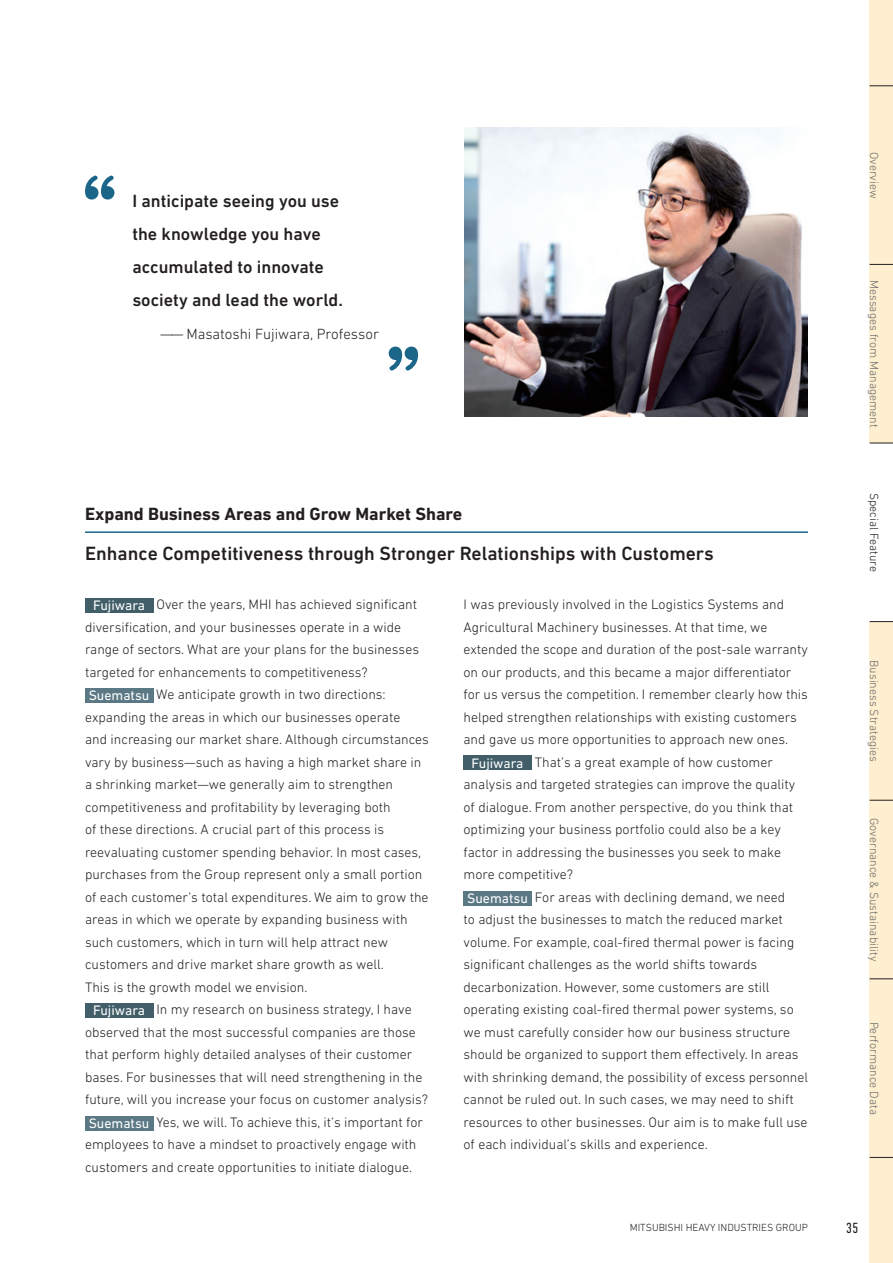
<style>
.page{position:relative;width:893px;height:1263px;background:#fff}
.page>*{position:absolute;margin:0;border:0;box-sizing:border-box;transform-origin:0 0}
.t1{font:500 19.5px "DIN Next LT Pro";color:#231f20}
.t2{font:500 18px/33px "DIN Next LT Pro";color:#231f20}
.t3{font:700 18px "DIN Next LT Pro";color:#231f20}
.t4{font:300 15px "DIN Next LT Pro";color:#231f20}
.t5{font:condensed 15px "DIN Next LT Pro";color:#231f20}
.t6{font:300 13.95px "DIN Next LT Pro";color:#231f20}
.t7{font:300 12px "DIN Next LT Pro";color:#6c6d70}
.t8{font:300 12px "DIN Next LT Pro";color:#231f20}
.t9{font:300 10.5px "DIN Next LT Pro";color:#231f20}
.s1{font-weight:400;color:#fff}
</style>
<div class="page">
<hr style="left:85px;top:531px;width:723px;height:2px;background:#1a6588">
<div style="left:85px;top:598px;width:68px;height:15px;background:#425f69"></div>
<div style="left:85px;top:688px;width:68px;height:15px;background:#5b7885"></div>
<div style="left:85px;top:1003px;width:68px;height:15px;background:#425f69"></div>
<div style="left:85px;top:1116px;width:68px;height:14px;background:#5b7885"></div>
<div style="left:463px;top:755px;width:68px;height:15px;background:#425f69"></div>
<div style="left:463px;top:891px;width:68px;height:14px;background:#5b7885"></div>
<svg style="left:85px;top:176px;width:29px;height:24px"></svg>
<svg style="left:389px;top:347px;width:29px;height:23px"></svg>
<img style="left:464px;top:127px;width:344px;height:289px">
<div style="left:870px;top:0;width:23px;height:1263px;background:#feefd0"></div>
<div style="left:870px;top:443px;width:23px;height:178px;background:#fff"></div>
<svg style="left:870px;top:86px;width:23px;height:1px"></svg>
<svg style="left:870px;top:1157px;width:23px;height:1px"></svg>
<svg style="left:870px;top:800px;width:23px;height:1px"></svg>
<svg style="left:870px;top:621px;width:23px;height:1px"></svg>
<svg style="left:870px;top:978px;width:23px;height:1px"></svg>
<svg style="left:870px;top:443px;width:23px;height:1px"></svg>
<svg style="left:870px;top:264px;width:23px;height:1px"></svg>
<p class="t2" style="left:132px;top:184px;width:212px">I anticipate seeing you use the knowledge you have accumulated to innovate society and lead the world.</p>
<p class="t4" style="left:160px;top:325px;width:220px">—— Masatoshi Fujiwara, Professor</p>
<p class="t7" style="left:881px;top:152px;width:49px;rotate:90deg">Overview</p>
<p class="t7" style="left:881px;top:280px;width:149px;rotate:90deg">Messages from Management</p>
<p class="t3" style="left:85px;top:503px;width:379px">Expand Business Areas and Grow Market Share</p>
<h1 class="t1" style="left:85px;top:542px;width:630px">Enhance Competitiveness through Stronger Relationships with Customers</h1>
<p class="t6" style="left:93px;top:596px;width:325px"><span class="s1">Fujiwara</span> Over the years, MHI has achieved significant</p>
<p class="t6" style="left:85px;top:619px;width:318px">diversification, and your businesses operate in a wide</p>
<p class="t6" style="left:85px;top:641px;width:335px">range of sectors. What are your plans for the businesses</p>
<p class="t6" style="left:85px;top:664px;width:284px">targeted for enhancements to competitiveness?</p>
<p class="t6" style="left:89px;top:686px;width:299px"><span class="s1">Suematsu</span> We anticipate growth in two directions:</p>
<p class="t6" style="left:85px;top:709px;width:317px">expanding the areas in which our businesses operate</p>
<p class="t6" style="left:85px;top:731px;width:345px">and increasing our market share. Although circumstances</p>
<p class="t6" style="left:85px;top:754px;width:338px">vary by business—such as having a high market share in</p>
<p class="t6" style="left:85px;top:776px;width:310px">a shrinking market—we generally aim to strengthen</p>
<p class="t6" style="left:85px;top:799px;width:307px">competitiveness and profitability by leveraging both</p>
<p class="t6" style="left:85px;top:821px;width:301px">of these directions. A crucial part of this process is</p>
<p class="t6" style="left:85px;top:844px;width:338px">reevaluating customer spending behavior. In most cases,</p>
<p class="t6" style="left:85px;top:866px;width:339px">purchases from the Group represent only a small portion</p>
<p class="t6" style="left:85px;top:889px;width:345px">of each customer’s total expenditures. We aim to grow the</p>
<p class="t6" style="left:85px;top:911px;width:324px">areas in which we operate by expanding business with</p>
<p class="t6" style="left:85px;top:934px;width:304px">such customers, which in turn will help attract new</p>
<p class="t6" style="left:85px;top:956px;width:300px">customers and drive market share growth as well.</p>
<p class="t6" style="left:85px;top:979px;width:224px">This is the growth model we envision.</p>
<p class="t6" style="left:93px;top:1001px;width:320px"><span class="s1">Fujiwara</span> In my research on business strategy, I have</p>
<p class="t6" style="left:85px;top:1024px;width:332px">observed that the most successful companies are those</p>
<p class="t6" style="left:85px;top:1046px;width:329px">that perform highly detailed analyses of their customer</p>
<p class="t6" style="left:85px;top:1069px;width:339px">bases. For businesses that will need strengthening in the</p>
<p class="t6" style="left:85px;top:1091px;width:344px">future, will you increase your focus on customer analysis?</p>
<p class="t6" style="left:89px;top:1114px;width:336px"><span class="s1">Suematsu</span> Yes, we will. To achieve this, it’s important for</p>
<p class="t6" style="left:85px;top:1136px;width:333px">employees to have a mindset to proactively engage with</p>
<p class="t6" style="left:85px;top:1159px;width:329px">customers and create opportunities to initiate dialogue.</p>
<p class="t6" style="left:463px;top:596px;width:322px">I was previously involved in the Logistics Systems and</p>
<p class="t6" style="left:463px;top:619px;width:305px">Agricultural Machinery businesses. At that time, we</p>
<p class="t6" style="left:463px;top:641px;width:346px">extended the scope and duration of the post-sale warranty</p>
<p class="t6" style="left:463px;top:664px;width:329px">on our products, and this became a major differentiator</p>
<p class="t6" style="left:463px;top:686px;width:346px">for us versus the competition. I remember clearly how this</p>
<p class="t6" style="left:463px;top:709px;width:335px">helped strengthen relationships with existing customers</p>
<p class="t6" style="left:463px;top:731px;width:326px">and gave us more opportunities to approach new ones.</p>
<p class="t6" style="left:471px;top:754px;width:303px"><span class="s1">Fujiwara</span> That’s a great example of how customer</p>
<p class="t6" style="left:463px;top:776px;width:333px">analysis and targeted strategies can improve the quality</p>
<p class="t6" style="left:463px;top:799px;width:331px">of dialogue. From another perspective, do you think that</p>
<p class="t6" style="left:463px;top:821px;width:319px">optimizing your business portfolio could also be a key</p>
<p class="t6" style="left:463px;top:844px;width:319px">factor in addressing the businesses you seek to make</p>
<p class="t6" style="left:463px;top:866px;width:111px">more competitive?</p>
<p class="t6" style="left:467px;top:889px;width:319px"><span class="s1">Suematsu</span> For areas with declining demand, we need</p>
<p class="t6" style="left:463px;top:911px;width:321px">to adjust the businesses to match the reduced market</p>
<p class="t6" style="left:463px;top:934px;width:332px">volume. For example, coal-fired thermal power is facing</p>
<p class="t6" style="left:463px;top:956px;width:295px">significant challenges as the world shifts towards</p>
<p class="t6" style="left:463px;top:979px;width:307px">decarbonization. However, some customers are still</p>
<p class="t6" style="left:463px;top:1001px;width:332px">operating existing coal-fired thermal power systems, so</p>
<p class="t6" style="left:463px;top:1024px;width:328px">we must carefully consider how our business structure</p>
<p class="t6" style="left:463px;top:1046px;width:337px">should be organized to support them effectively. In areas</p>
<p class="t6" style="left:463px;top:1069px;width:346px">with shrinking demand, the possibility of excess personnel</p>
<p class="t6" style="left:463px;top:1091px;width:332px">cannot be ruled out. In such cases, we may need to shift</p>
<p class="t6" style="left:463px;top:1114px;width:346px">resources to other businesses. Our aim is to make full use</p>
<p class="t6" style="left:463px;top:1136px;width:246px">of each individual’s skills and experience.</p>
<p class="t8" style="left:881px;top:493px;width:81px;rotate:90deg">Special Feature</p>
<p class="t7" style="left:881px;top:660px;width:103px;rotate:90deg">Business Strategies</p>
<p class="t7" style="left:881px;top:818px;width:145px;rotate:90deg">Governance &amp; Sustainability</p>
<p class="t7" style="left:881px;top:1021px;width:95px;rotate:90deg">Performance Data</p>
<p class="t9" style="left:630px;top:1222px;width:180px">MITSUBISHI HEAVY INDUSTRIES GROUP</p>
<p class="t5" style="left:846px;top:1219px;width:14px">35</p>
</div>
